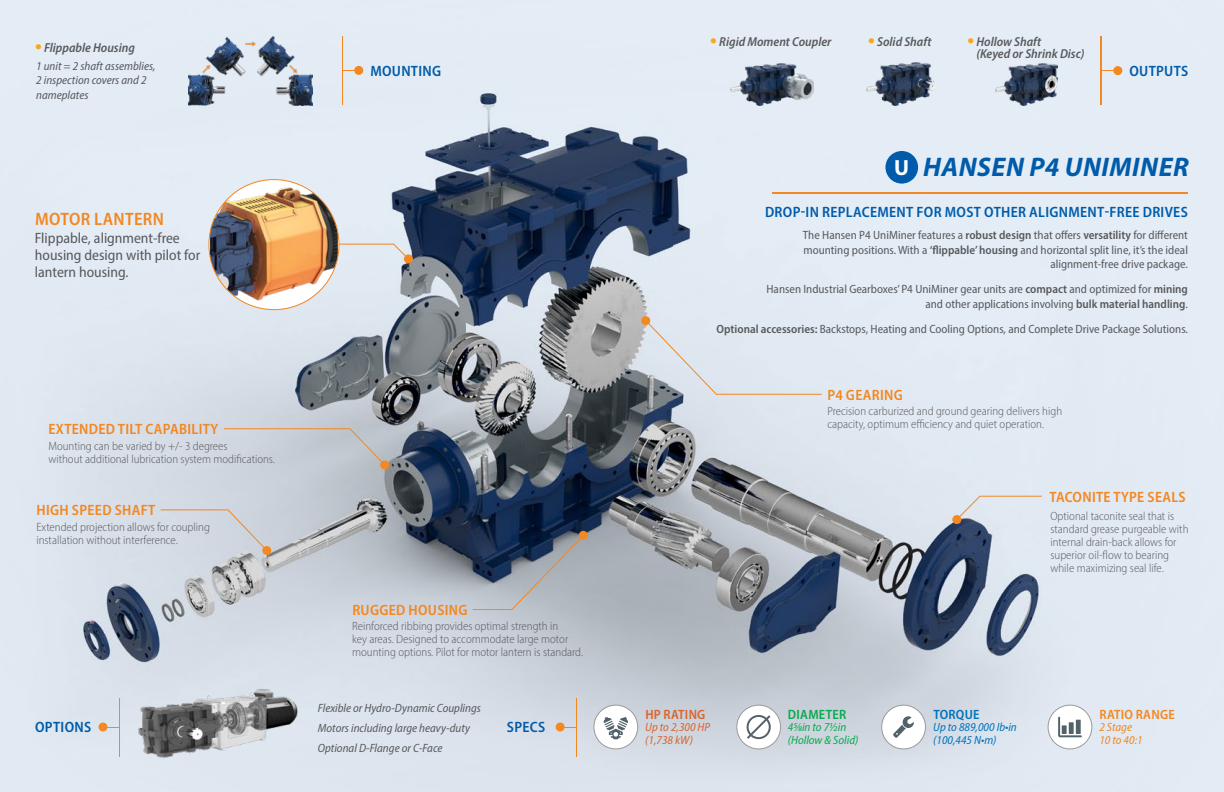
<style>
.page{position:relative;width:1224px;height:792px;background:#fff}
.page>*{position:absolute;margin:0;border:0;box-sizing:border-box;transform-origin:0 0}
.t1{font:italic 700 27px "Myriad Pro";letter-spacing:.02em;color:#005baa}
.t2{font:600 semi-condensed 18px "Myriad Pro";letter-spacing:.02em;color:#f38720}
.t3{font:600 semi-condensed 15px "Myriad Pro";letter-spacing:.02em;color:#005baa}
.t4{font:600 semi-condensed 15px "Myriad Pro";letter-spacing:.02em;color:#f38720}
.t5{font:semi-condensed 15px/17px "Myriad Pro";color:#58595b}
.t6{font:600 semi-condensed 13.5px "Myriad Pro";letter-spacing:.02em;color:#f38720}
.t7{font:600 semi-condensed 13.5px "Myriad Pro";letter-spacing:.02em;color:#d9652d}
.t8{font:600 semi-condensed 13.5px "Myriad Pro";letter-spacing:.02em;color:#09a94e}
.t9{font:600 semi-condensed 13.5px "Myriad Pro";letter-spacing:.02em;color:#0074bc}
.t10{font:italic 600 semi-condensed 13px/12px "Myriad Pro";color:#58595b}
.t11{font:300 semi-condensed 12px/13px "Myriad Pro";color:#58595b}
.t12{font:semi-condensed 12px/14.4px "Myriad Pro";color:#58595b;text-align:right}
.t13{font:italic semi-condensed 12px/20px "Myriad Pro";color:#58595b}
.t14{font:italic semi-condensed 12px/13px "Myriad Pro";color:#09a94e}
.t15{font:italic semi-condensed 12px/13px "Myriad Pro";color:#0074bc}
.t16{font:italic semi-condensed 12px/13px "Myriad Pro";color:#d9652d}
.t17{font:italic semi-condensed 12px/13px "Myriad Pro";color:#f38720}
.s1{font-weight:700;font-style:normal;font-stretch:normal;font-size:20px;color:#faa61a}
.s2{font-style:normal;font-size:22px;color:#fff}
.s3{font-weight:600}
</style>
<div class="page">
<img style="left:0;top:0;width:1224px;height:792px">
<hr style="left:773px;top:192px;width:415px;height:1px;background:#f38720">
<div style="left:885px;top:151px;width:33px;height:33px;background:#005baa;border-radius:50%"></div>
<hr style="left:576px;top:698px;width:1px;height:58px;background:#f38720">
<div style="left:556px;top:723px;width:9px;height:9px;background:#f38920;border-radius:50%"></div>
<svg style="left:593px;top:705px;width:45px;height:44px"></svg>
<svg style="left:736px;top:705px;width:45px;height:44px"></svg>
<svg style="left:881px;top:705px;width:45px;height:44px"></svg>
<svg style="left:1048px;top:705px;width:44px;height:44px"></svg>
<hr style="left:1101px;top:36px;width:1px;height:69px;background:#f38720">
<div style="left:1113px;top:66px;width:9px;height:9px;background:#f38720;border-radius:50%"></div>
<hr style="left:342px;top:36px;width:1px;height:69px;background:#f38720">
<div style="left:354px;top:66px;width:9px;height:9px;background:#f38720;border-radius:50%"></div>
<svg style="left:107px;top:727px;width:12px;height:1px"></svg>
<hr style="left:119px;top:698px;width:1px;height:58px;background:#f38720">
<div style="left:98px;top:723px;width:9px;height:9px;background:#f38920;border-radius:50%"></div>
<div style="left:404px;top:254px;width:9px;height:9px;background:#f38920;border-radius:50%"></div>
<img style="left:208px;top:179px;width:200px;height:131px">
<div style="left:952px;top:515px;width:9px;height:9px;background:#f38920;border-radius:50%"></div>
<svg style="left:956px;top:495px;width:87px;height:25px;background:#e0e3e6"></svg>
<div style="left:641px;top:316px;width:9px;height:9px;background:#f38920;border-radius:50%"></div>
<svg style="left:645px;top:320px;width:178px;height:75px;background:#dbe2e9"></svg>
<div style="left:579px;top:531px;width:9px;height:9px;background:#f38920;border-radius:50%"></div>
<svg style="left:472px;top:534px;width:112px;height:77px;background:#7c8694"></svg>
<img style="left:130px;top:679px;width:172px;height:84px">
<div style="left:380px;top:461px;width:9px;height:9px;background:#f38920;border-radius:50%"></div>
<svg style="left:223px;top:428px;width:163px;height:38px;background:#c6c9cf"></svg>
<div style="left:262px;top:546px;width:9px;height:9px;background:#f38920;border-radius:50%"></div>
<div style="left:160px;top:509px;width:108px;height:42px;background:#d1d7e1"></div>
<img style="left:730px;top:63px;width:83px;height:42px">
<img style="left:995px;top:63px;width:62px;height:42px">
<img style="left:866px;top:63px;width:68px;height:42px">
<img style="left:188px;top:37px;width:125px;height:69px">
<p class="t10" style="left:35px;top:41px;width:101px"><span class="s1">•</span> Flippable Housing</p>
<p class="t13" style="left:36px;top:59px;width:121px;line-height:14.4px">1 unit = 2 shaft assemblies,<br>2 inspection covers and 2 nameplates</p>
<h2 class="t2" style="left:35px;top:208px;width:131px">MOTOR LANTERN</h2>
<p class="t5" style="left:35px;top:229px;width:167px">Flippable, alignment-free housing design with pilot for lantern housing.</p>
<p class="t10" style="left:710px;top:35px;width:123px"><span class="s1">•</span> Rigid Moment Coupler</p>
<p class="t10" style="left:976px;top:35px;width:110px;text-indent:-9px"><span class="s1">•</span> Hollow Shaft<br>(Keyed or Shrink Disc)</p>
<p class="t10" style="left:868px;top:35px;width:65px"><span class="s1">•</span> Solid Shaft</p>
<p class="t3" style="left:370px;top:62px;width:72px">MOUNTING</p>
<p class="t3" style="left:1129px;top:62px;width:60px">OUTPUTS</p>
<h1 class="t1" style="left:894px;top:149px;width:296px"><span class="s2">U</span> HANSEN P4 UNIMINER</h1>
<p class="t3" style="left:765px;top:202px;width:424px">DROP-IN REPLACEMENT FOR MOST OTHER ALIGNMENT-FREE DRIVES</p>
<p class="t12" style="left:803px;top:228px;width:387px">The Hansen P4 UniMiner features a <span class="s3">robust design</span> that offers <span class="s3">versatility</span> for different mounting positions. With a <span class="s3">‘flippable’ housing</span> and horizontal split line, it’s the ideal alignment-free drive package.</p>
<p class="t12" style="left:766px;top:282px;width:423px">Hansen Industrial Gearboxes’ P4 UniMiner gear units are <span class="s3">compact</span> and optimized for <span class="s3">mining </span>and other applications involving <span class="s3">bulk material handling</span>.</p>
<p class="t12" style="left:717px;top:321px;width:473px"><span class="s3">Optional accessories:</span> Backstops, Heating and Cooling Options, and Complete Drive Package Solutions.</p>
<p class="t4" style="left:828px;top:385px;width:77px">P4 GEARING</p>
<p class="t11" style="left:827px;top:405px;width:236px">Precision carburized and ground gearing delivers high capacity, optimum efficiency and quiet operation.</p>
<p class="t4" style="left:49px;top:420px;width:171px">EXTENDED TILT CAPABILITY</p>
<p class="t11" style="left:48px;top:439px;width:228px">Mounting can be varied by +/- 3 degrees<br>without additional lubrication system modifications.</p>
<p class="t4" style="left:37px;top:501px;width:120px">HIGH SPEED SHAFT</p>
<p class="t11" style="left:36px;top:520px;width:175px">Extended projection allows for coupling installation without interference.</p>
<p class="t11" style="left:1050px;top:510px;width:140px">Optional taconite seal that is standard grease purgeable with internal drain-back allows for superior oil-flow to bearing while maximizing seal life.</p>
<p class="t4" style="left:1049px;top:487px;width:138px">TACONITE TYPE SEALS</p>
<p class="t3" style="left:35px;top:718px;width:58px">OPTIONS</p>
<p class="t4" style="left:352px;top:600px;width:117px">RUGGED HOUSING</p>
<p class="t11" style="left:352px;top:619px;width:232px">Reinforced ribbing provides optimal strength in<br>key areas. Designed to accommodate large motor mounting options. Pilot for motor lantern is standard.</p>
<p class="t13" style="left:318px;top:697px;width:165px">Flexible or Hydro-Dynamic Couplings<br>Motors including large heavy-duty<br>Optional D-Flange or C-Face</p>
<p class="t3" style="left:507px;top:718px;width:40px">SPECS</p>
<p class="t7" style="left:645px;top:706px;width:62px">HP RATING</p>
<p class="t16" style="left:645px;top:721px;width:67px">Up to 2,300 HP (1,738 kW)</p>
<p class="t8" style="left:788px;top:706px;width:60px">DIAMETER</p>
<p class="t14" style="left:788px;top:721px;width:72px">45/8in to 71/2in (Hollow &amp; Solid)</p>
<p class="t9" style="left:933px;top:706px;width:48px">TORQUE</p>
<p class="t15" style="left:933px;top:721px;width:85px">Up to 889,000 Ib•in (100,445 N•m)</p>
<p class="t6" style="left:1100px;top:706px;width:77px">RATIO RANGE</p>
<p class="t17" style="left:1099px;top:721px;width:45px">2 Stage<br>10 to 40:1</p>
</div>
